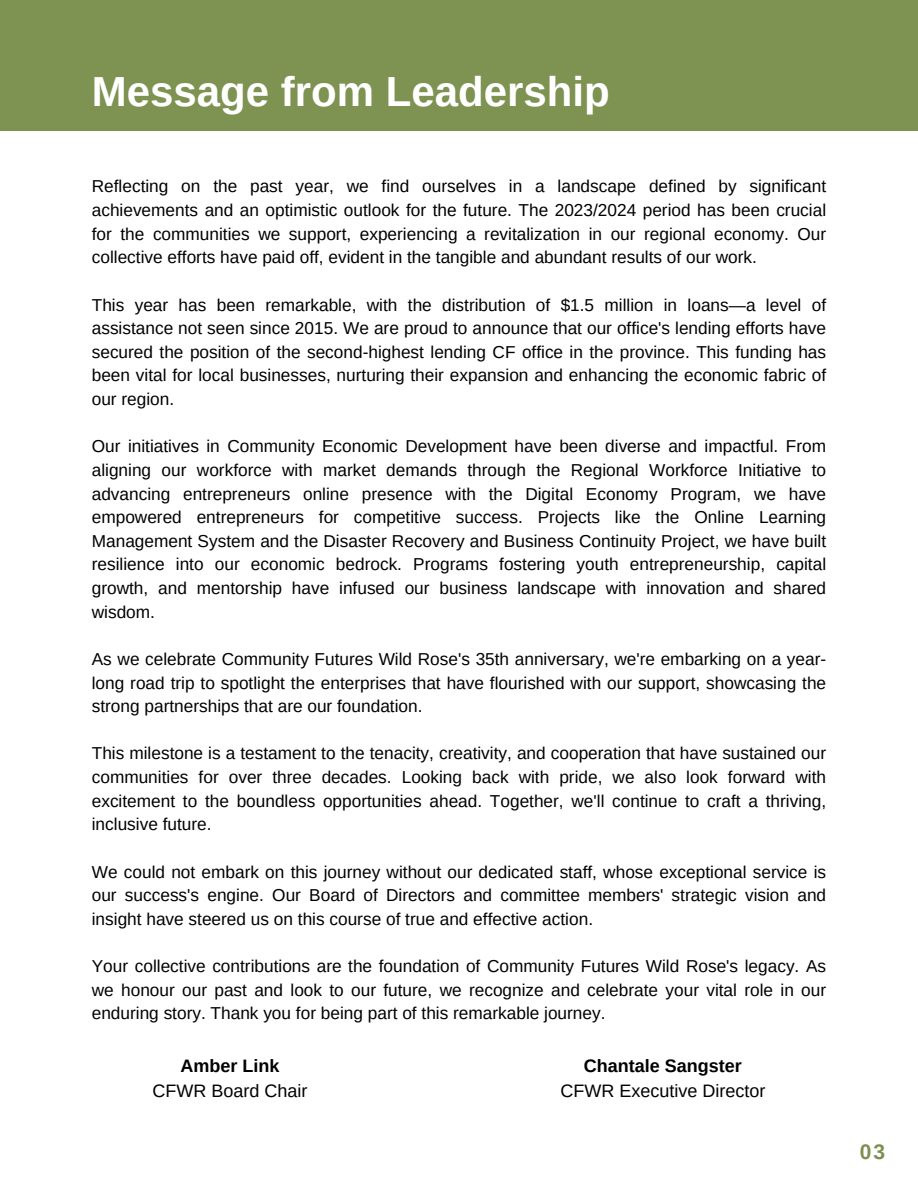
<style>
.page{position:relative;width:918px;height:1188px;background:#fff}
.page>*{position:absolute;margin:0;border:0;box-sizing:border-box;transform-origin:0 0}
.t1{font:700 42px "Arimo";color:#fff}
.t2{font:700 21px "Arimo";color:#7c8f51}
.t3{font:18px "Arimo";color:#000}
.t4{font:700 18px "Arimo";color:#000}
.t5{font:17.25px/23.7px "Arimo";color:#000;text-align:justify}
</style>
<div class="page">
<div style="left:0;top:0;width:918px;height:131px;background:#7e9252"></div>
<p class="t1" style="left:92px;top:68px;width:520px">Message from Leadership</p>
<h1 class="t5" style="left:92px;top:175px;width:736px">Reflecting on the past year, we find ourselves in a landscape defined by significant achievements and an optimistic outlook for the future. The 2023/2024 period has been crucial for the communities we support, experiencing a revitalization in our regional economy. Our collective efforts have paid off, evident in the tangible and abundant results of our work.</h1>
<p class="t5" style="left:92px;top:293px;width:736px">This year has been remarkable, with the distribution of $1.5 million in loans—a level of assistance not seen since 2015. We are proud to announce that our office's lending efforts have secured the position of the second-highest lending CF office in the province. This funding has been vital for local businesses, nurturing their expansion and enhancing the economic fabric of our region.</p>
<p class="t5" style="left:92px;top:434px;width:736px">Our initiatives in Community Economic Development have been diverse and impactful. From aligning our workforce with market demands through the Regional Workforce Initiative to advancing entrepreneurs online presence with the Digital Economy Program, we have empowered entrepreneurs for competitive success. Projects like the Online Learning Management System and the Disaster Recovery and Business Continuity Project, we have built resilience into our economic bedrock. Programs fostering youth entrepreneurship, capital growth, and mentorship have infused our business landscape with innovation and shared wisdom.</p>
<p class="t5" style="left:92px;top:647px;width:736px">As we celebrate Community Futures Wild Rose's 35th anniversary, we're embarking on a year&shy;long road trip to spotlight the enterprises that have flourished with our support, showcasing the strong partnerships that are our foundation.</p>
<p class="t5" style="left:92px;top:742px;width:736px">This milestone is a testament to the tenacity, creativity, and cooperation that have sustained our communities for over three decades. Looking back with pride, we also look forward with excitement to the boundless opportunities ahead. Together, we'll continue to craft a thriving, inclusive future.</p>
<p class="t5" style="left:92px;top:860px;width:736px">We could not embark on this journey without our dedicated staff, whose exceptional service is our success's engine. Our Board of Directors and committee members' strategic vision and insight have steered us on this course of true and effective action.</p>
<p class="t5" style="left:92px;top:954px;width:736px">Your collective contributions are the foundation of Community Futures Wild Rose's legacy. As we honour our past and look to our future, we recognize and celebrate your vital role in our enduring story. Thank you for being part of this remarkable journey.</p>
<p class="t4" style="left:180px;top:1056px;width:100px">Amber Link</p>
<p class="t3" style="left:152px;top:1081px;width:156px">CFWR Board Chair</p>
<p class="t4" style="left:584px;top:1056px;width:159px">Chantale Sangster</p>
<p class="t3" style="left:560px;top:1081px;width:206px">CFWR Executive Director</p>
<p class="t2" style="left:860px;top:1140px;width:27px">03</p>
</div>
